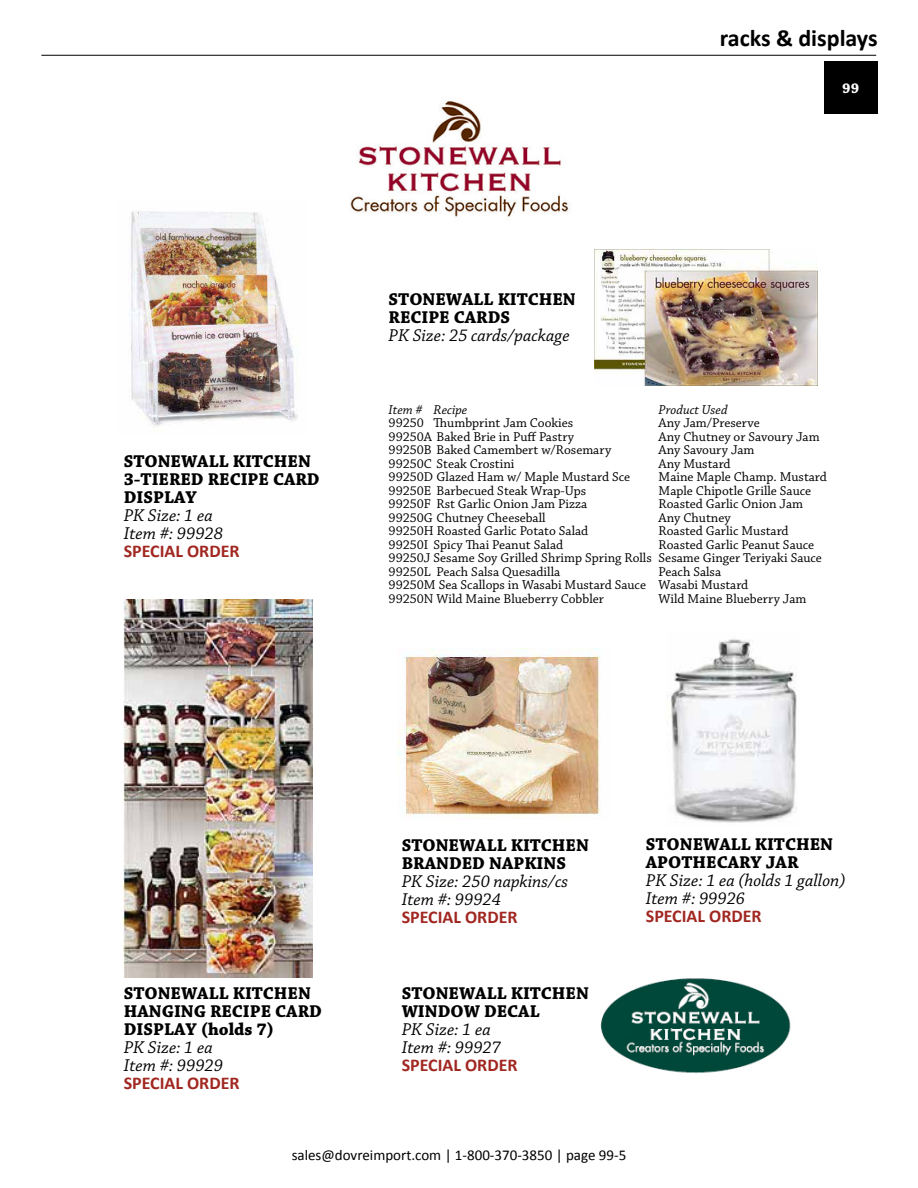
<style>
.page{position:relative;width:918px;height:1188px;background:#fff}
.page>*{position:absolute;margin:0;border:0;box-sizing:border-box;transform-origin:0 0}
.t1{font:700 24px "Calibri";color:#000}
.t2{font:700 18px/18px "Chaparral Pro";color:#000}
.t3{font:italic 18px/18px "Chaparral Pro";color:#000}
.t4{font:700 18px "Calibri";color:#a12721}
.t5{font:15px "Calibri";color:#000}
.t6{font:700 15px "Chaparral Pro";color:#fff}
.t7{font:13.5px/13.5px "Chaparral Pro";color:#000}
.t8{font:italic 13.5px "Chaparral Pro";color:#000}
</style>
<div class="page">
<div style="left:824px;top:61px;width:54px;height:52px;background:#000"></div>
<hr style="left:41px;top:55px;width:835px;height:1px;background:#000">
<img style="left:594px;top:249px;width:223px;height:136px">
<img style="left:350px;top:101px;width:219px;height:116px">
<img style="left:131px;top:211px;width:167px;height:215px">
<img style="left:124px;top:600px;width:189px;height:378px">
<img style="left:397px;top:648px;width:204px;height:168px">
<img style="left:667px;top:639px;width:130px;height:184px">
<img style="left:600px;top:978px;width:191px;height:96px">
<h1 class="t1" style="left:720px;top:21px;width:159px">racks &amp; displays</h1>
<p class="t6" style="left:842px;top:79px;width:18px">99</p>
<h2 class="t2" style="left:124px;top:453px;width:197px">STONEWALL KITCHEN<br>3-TIERED RECIPE CARD<br>DISPLAY</h2>
<h2 class="t3" style="left:124px;top:507px;width:101px">PK Size: 1 ea<br>Item #: 99928</h2>
<h2 class="t4" style="left:124px;top:538px;width:117px">SPECIAL ORDER</h2>
<h2 class="t2" style="left:389px;top:291px;width:189px">STONEWALL KITCHEN<br>RECIPE CARDS</h2>
<h2 class="t3" style="left:389px;top:327px;width:183px">PK Size: 25 cards/package</h2>
<p class="t8" style="left:389px;top:402px;width:80px">Item # Recipe</p>
<p class="t8" style="left:659px;top:402px;width:70px">Product Used</p>
<p class="t7" style="left:389px;top:417px;width:186px">99250 Thumbprint Jam Cookies</p>
<p class="t7" style="left:659px;top:417px;width:103px">Any Jam/Preserve</p>
<p class="t7" style="left:389px;top:430px;width:187px">99250A Baked Brie in Puff Pastry</p>
<p class="t7" style="left:659px;top:430px;width:163px">Any Chutney or Savoury Jam</p>
<p class="t7" style="left:389px;top:444px;width:224px">99250B Baked Camembert w/Rosemary</p>
<p class="t7" style="left:659px;top:444px;width:97px">Any Savoury Jam</p>
<p class="t7" style="left:389px;top:457px;width:127px">99250C Steak Crostini</p>
<p class="t7" style="left:659px;top:457px;width:73px">Any Mustard</p>
<p class="t7" style="left:389px;top:471px;width:243px">99250D Glazed Ham w/ Maple Mustard Sce</p>
<p class="t7" style="left:659px;top:471px;width:170px">Maine Maple Champ. Mustard</p>
<p class="t7" style="left:389px;top:484px;width:199px">99250E Barbecued Steak Wrap-Ups</p>
<p class="t7" style="left:659px;top:484px;width:154px">Maple Chipotle Grille Sauce</p>
<p class="t7" style="left:389px;top:498px;width:200px">99250F Rst Garlic Onion Jam Pizza</p>
<p class="t7" style="left:659px;top:498px;width:146px">Roasted Garlic Onion Jam</p>
<p class="t7" style="left:389px;top:511px;width:159px">99250G Chutney Cheeseball</p>
<p class="t7" style="left:659px;top:511px;width:74px">Any Chutney</p>
<p class="t7" style="left:389px;top:525px;width:201px">99250H Roasted Garlic Potato Salad</p>
<p class="t7" style="left:659px;top:525px;width:132px">Roasted Garlic Mustard</p>
<p class="t7" style="left:389px;top:538px;width:176px">99250I Spicy Thai Peanut Salad</p>
<p class="t7" style="left:389px;top:538px;width:435px;text-indent:270px">Roasted Garlic Peanut Sauce<br>99250J Sesame Soy Grilled Shrimp Spring Rolls Sesame Ginger Teriyaki Sauce<br>99250L Peach Salsa Quesadilla</p>
<p class="t7" style="left:389px;top:565px;width:361px;text-indent:270px">Peach Salsa<br>99250M Sea Scallops in Wasabi Mustard Sauce Wasabi Mustard<br>99250N Wild Maine Blueberry Cobbler</p>
<p class="t7" style="left:659px;top:592px;width:149px">Wild Maine Blueberry Jam</p>
<h2 class="t2" style="left:124px;top:985px;width:200px">STONEWALL KITCHEN<br>HANGING RECIPE CARD<br>DISPLAY (holds 7)</h2>
<h2 class="t3" style="left:124px;top:1039px;width:101px">PK Size: 1 ea<br>Item #: 99929</h2>
<h2 class="t4" style="left:124px;top:1070px;width:117px">SPECIAL ORDER</h2>
<h2 class="t2" style="left:402px;top:837px;width:189px">STONEWALL KITCHEN<br>BRANDED NAPKINS</h2>
<h2 class="t3" style="left:402px;top:873px;width:168px">PK Size: 250 napkins/cs<br>Item #: 99924</h2>
<h2 class="t4" style="left:402px;top:904px;width:117px">SPECIAL ORDER</h2>
<h2 class="t2" style="left:402px;top:985px;width:189px">STONEWALL KITCHEN<br>WINDOW DECAL</h2>
<h2 class="t3" style="left:402px;top:1021px;width:101px">PK Size: 1 ea<br>Item #: 99927</h2>
<h2 class="t4" style="left:402px;top:1052px;width:117px">SPECIAL ORDER</h2>
<h2 class="t2" style="left:646px;top:836px;width:189px">STONEWALL KITCHEN<br>APOTHECARY JAR</h2>
<h2 class="t3" style="left:646px;top:872px;width:201px">PK Size: 1 ea (holds 1 gallon)<br>Item #: 99926</h2>
<h2 class="t4" style="left:646px;top:904px;width:117px">SPECIAL ORDER</h2>
<p class="t5" style="left:292px;top:1144px;width:336px">sales@dovreimport.com | 1-800-370-3850 | page 99-5</p>
</div>
